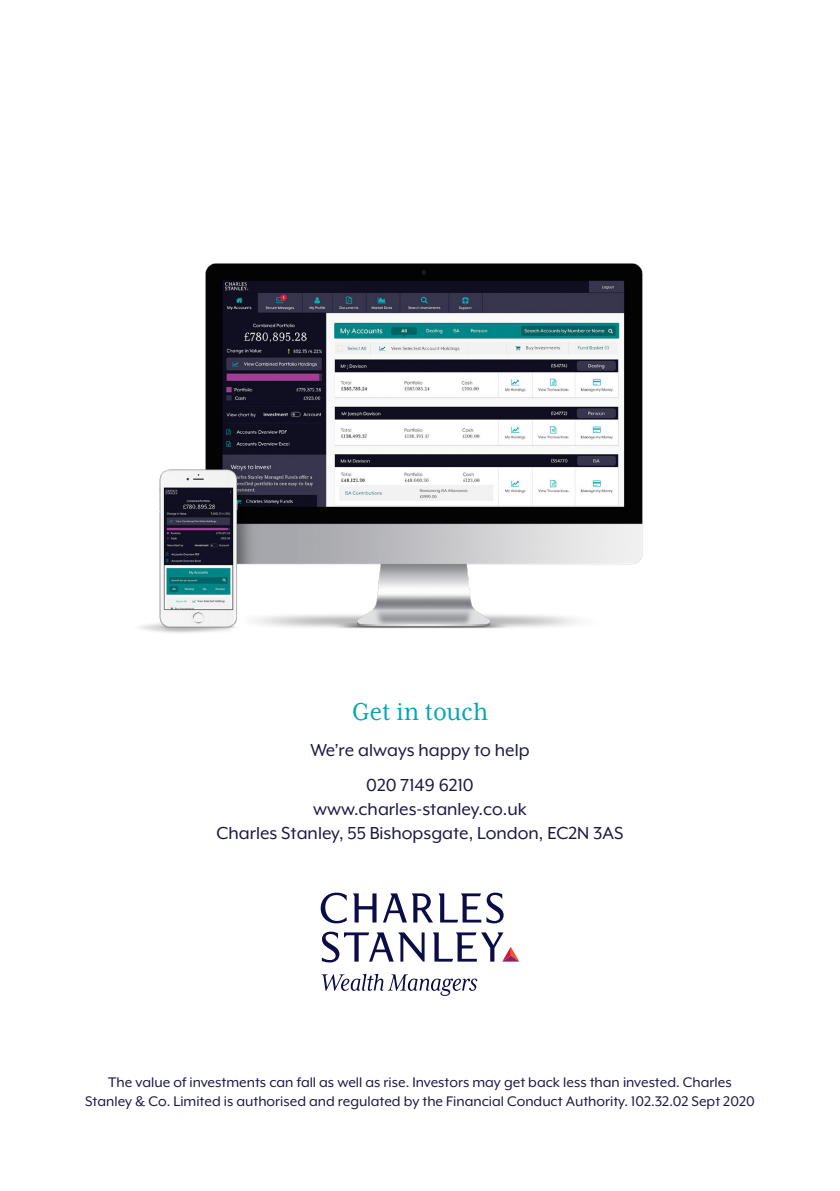
<style>
.page{position:relative;width:840px;height:1191px;background:#fff}
.page>*{position:absolute;margin:0;border:0;box-sizing:border-box;transform-origin:0 0}
.t1{font:28px "Mrs Eaves XL Serif Nar OT";color:#00a6b4}
.t2{font:20px "Mr Eaves XL Mod OT";color:#1b1944}
.t3{font:16px/19.2px "Mr Eaves XL Mod OT";color:#1b1944;text-align:center}
</style>
<div class="page">
<img style="left:139px;top:263px;width:504px;height:370px">
<div style="left:196px;top:490px;width:34px;height:5px;background:#100f21"></div>
<div style="left:249px;top:282px;width:93px;height:10px;background:#100f21"></div>
<div style="left:178px;top:490px;width:42px;height:5px;background:#100f21"></div>
<svg style="left:353px;top:893px;width:23px;height:29px"></svg>
<svg style="left:320px;top:892px;width:26px;height:31px"></svg>
<svg style="left:383px;top:892px;width:120px;height:31px"></svg>
<svg style="left:321px;top:931px;width:103px;height:31px"></svg>
<svg style="left:433px;top:932px;width:86px;height:29px"></svg>
<svg style="left:321px;top:973px;width:156px;height:23px"></svg>
<p class="t1" style="left:351px;top:698px;width:138px">Get in touch</p>
<p class="t2" style="left:310px;top:739px;width:220px">We’re always happy to help</p>
<p class="t2" style="left:366px;top:775px;width:109px">020 7149 6210</p>
<p class="t2" style="left:313px;top:799px;width:215px">www.charles-stanley.co.uk</p>
<p class="t2" style="left:216px;top:823px;width:408px">Charles Stanley, 55 Bishopsgate, London, EC2N 3AS</p>
<p class="t3" style="left:85px;top:1072px;width:670px">The value of investments can fall as well as rise. Investors may get back less than invested. Charles<br>Stanley &amp; Co. Limited is authorised and regulated by the Financial Conduct Authority. 102.32.02 Sept 2020</p>
</div>
